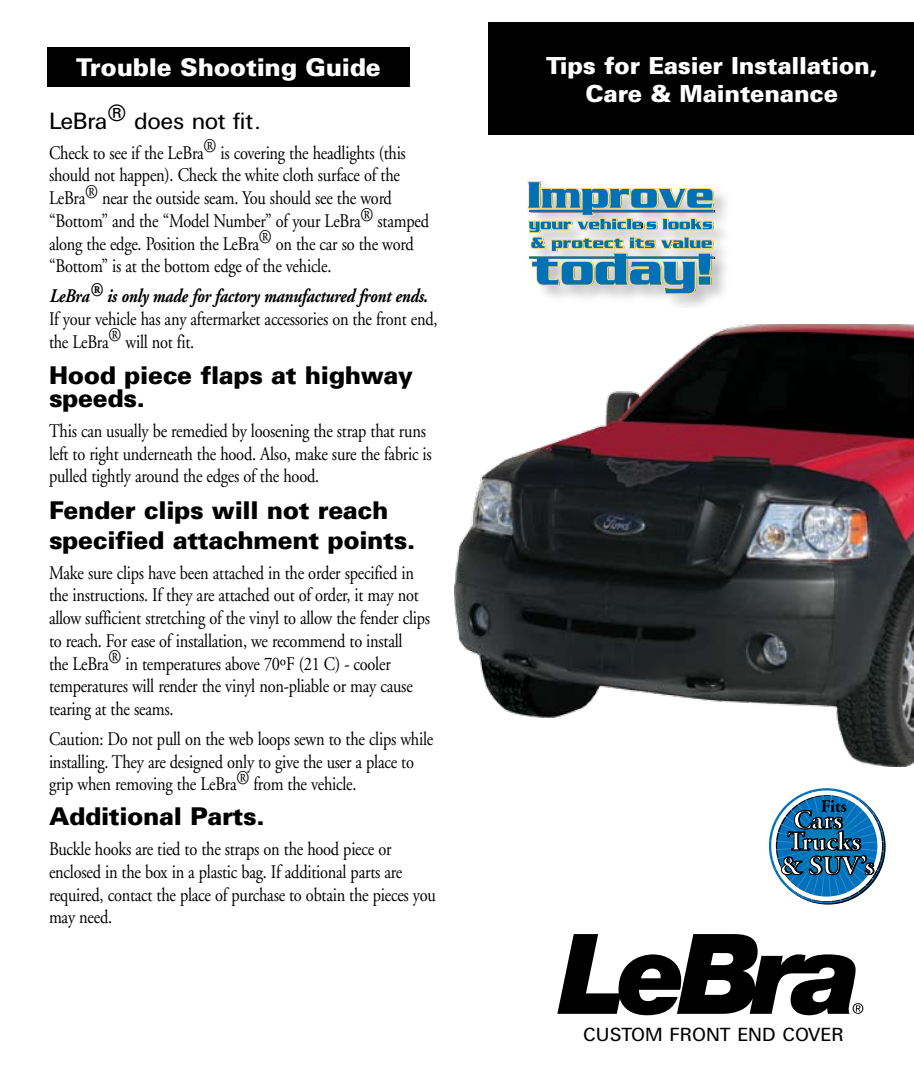
<style>
.page{position:relative;width:914px;height:1071px;background:#fff}
.page>*{position:absolute;margin:0;border:0;box-sizing:border-box;transform-origin:0 0}
.t1{font:900 24.5px/22.8px "Univers";letter-spacing:-.015em;color:#000}
.t2{font:900 24.5px "Univers";letter-spacing:-.01em;color:#fff}
.t3{font:24.5px "Univers DTC";letter-spacing:-.015em;color:#000}
.t4{font:900 23.45px/28.2px "Univers";letter-spacing:-.01em;color:#fff;text-align:center}
.t5{font:19.78px "Univers DTC";color:#000}
.t6{font:19.25px/22.8px "Adobe Garamond";letter-spacing:-.015em;color:#000;scale:.85 1}
.t7{font:italic 700 19.25px "Adobe Garamond";letter-spacing:-.015em;color:#000;scale:.85 1}
</style>
<div class="page">
<div style="left:47px;top:47px;width:363px;height:40px;background:#000"></div>
<svg style="left:557px;top:934px;width:306px;height:81px"></svg>
<div style="left:488px;top:22px;width:426px;height:113px;background:#000"></div>
<svg style="left:527px;top:181px;width:188px;height:114px;background:#92b6bf"></svg>
<hr style="left:529px;top:210px;width:184px;height:2px;background:#0071b5">
<hr style="left:529px;top:256px;width:184px;height:3px;background:#0071b5">
<svg style="left:769px;top:788px;width:115px;height:115px"></svg>
<img style="left:454px;top:324px;width:460px;height:443px">
<p class="t2" style="left:76px;top:53px;width:306px">Trouble Shooting Guide</p>
<p class="t3" style="left:49px;top:107px;width:213px">LeBra® does not fit.</p>
<p class="t6" style="left:49px;top:142px;width:448px">Check to see if the LeBra® is covering the headlights (this should not happen). Check the white cloth surface of the LeBra® near the outside seam. You should see the word “Bottom” and the “Model Number” of your LeBra® stamped along the edge. Position the LeBra® on the car so the word “Bottom” is at the bottom edge of the vehicle.</p>
<p class="t7" style="left:49px;top:286px;width:447px">LeBra® is only made for factory manufactured front ends.</p>
<p class="t6" style="left:49px;top:308px;width:458px">If your vehicle has any aftermarket accessories on the front end, the LeBra® will not fit.</p>
<p class="t1" style="left:49px;top:364px;width:365px">Hood piece flaps at highway speeds.</p>
<p class="t6" style="left:49px;top:420px;width:452px">This can usually be remedied by loosening the strap that runs left to right underneath the hood. Also, make sure the fabric is pulled tightly around the edges of the hood.</p>
<p class="t1" style="left:49px;top:495px;width:367px;line-height:29.8px">Fender clips will not reach specified attachment points.</p>
<p class="t6" style="left:49px;top:562px;width:450px">Make sure clips have been attached in the order specified in the instructions. If they are attached out of order, it may not allow sufficient stretching of the vinyl to allow the fender clips to reach. For ease of installation, we recommend to install<br>the LeBra® in temperatures above 70ºF (21 C) - cooler temperatures will render the vinyl non-pliable or may cause tearing at the seams.</p>
<p class="t6" style="left:49px;top:728px;width:453px">Caution: Do not pull on the web loops sewn to the clips while installing. They are designed only to give the user a place to grip when removing the LeBra® from the vehicle.</p>
<p class="t1" style="left:49px;top:805px;width:217px">Additional Parts.</p>
<p class="t6" style="left:49px;top:838px;width:456px">Buckle hooks are tied to the straps on the hood piece or enclosed in the box in a plastic bag. If additional parts are required, contact the place of purchase to obtain the pieces you may need.</p>
<p class="t4" style="left:546px;top:51px;width:333px">Tips for Easier Installation,<br>Care &amp; Maintenance</p>
<p class="t5" style="left:583px;top:1023px;width:262px">CUSTOM FRONT END COVER</p>
</div>
